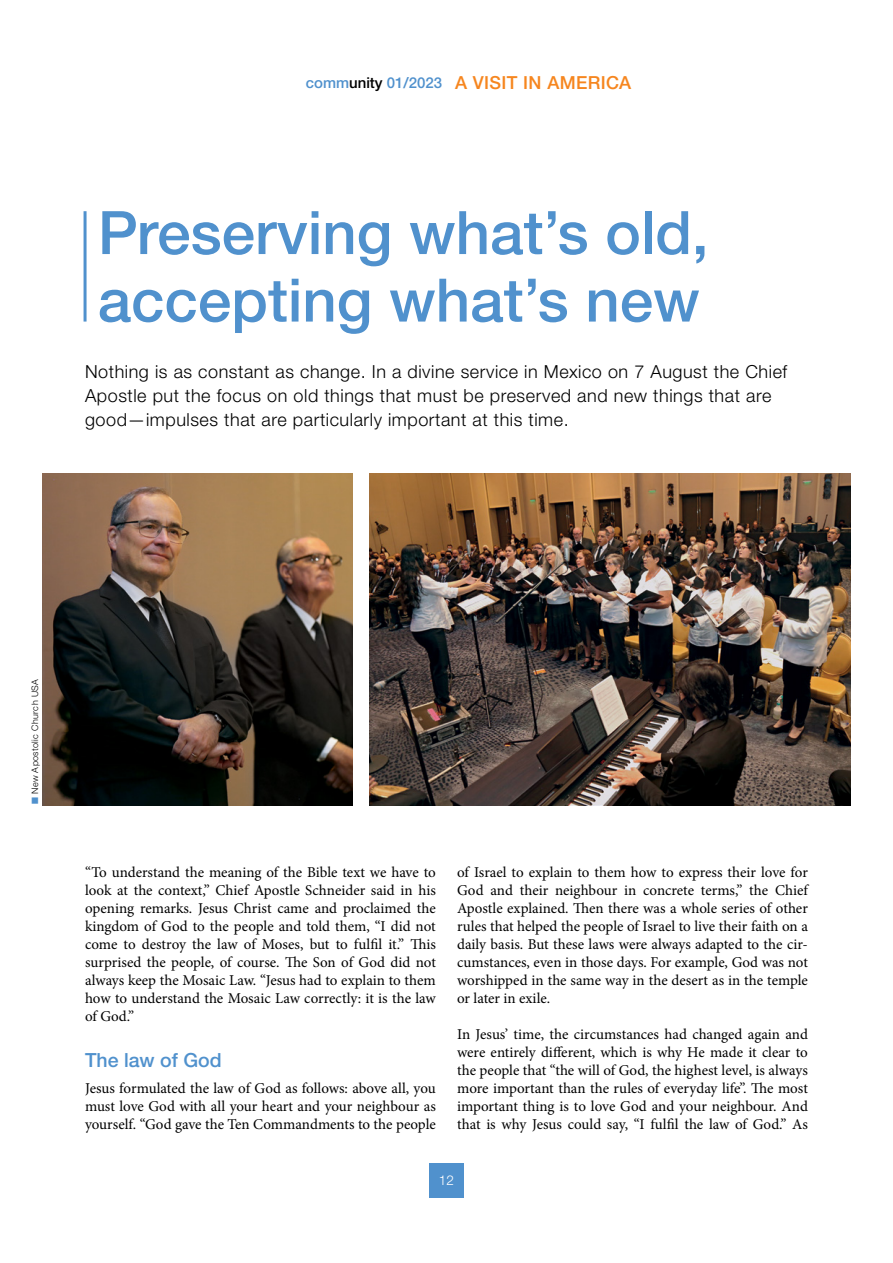
<style>
.page{position:relative;width:893px;height:1263px;background:#fff}
.page>*{position:absolute;margin:0;border:0;box-sizing:border-box;transform-origin:0 0}
.t1{font:500 60px/67.5px "Helvetica Neue LTW1 G";color:#5091cd}
.t2{font:500 19.5px "Helvetica Neue LTW1 G";color:#5091cd}
.t3{font:300 18px/24px "Helvetica Neue LTW1 G";letter-spacing:.03em;color:#000}
.t4{font:500 18px "Helvetica Neue LTW1 G";letter-spacing:.02em;color:#f6861f}
.t5{font:15px/18px "Minion Pro";color:#000;text-align:justify}
.t6{font:300 13.5px "Helvetica Neue LTW1 G";color:#fff}
.t7{font:300 9px "Helvetica Neue LTW1 G";letter-spacing:.04em;color:#000}
.s1{font-size:15px;color:#5091cd}
.s2{font-size:15px;color:#000}
.s3{color:#5091cd}
</style>
<div class="page">
<div style="left:429px;top:1163px;width:34px;height:34px;background:#5091cd"></div>
<img style="left:43px;top:473px;width:310px;height:332px">
<img style="left:370px;top:473px;width:480px;height:332px">
<hr style="left:84px;top:211px;width:3px;height:111px;background:#5091cd">
<p class="t4" style="left:306px;top:72px;width:327px"><span class="s1">comm</span><span class="s2">unity</span> <span class="s1">01/2023</span> A VISIT IN AMERICA</p>
<h1 class="t1" style="left:98px;top:199px;width:612px">Preserving what’s old, accepting what’s new</h1>
<p class="t3" style="left:85px;top:359px;width:704px">Nothing is as constant as change. In a divine service in Mexico on 7 August the Chief<br>Apostle put the focus on old things that must be preserved and new things that are good—impulses that are particularly important at this time.</p>
<p class="t7" style="left:30px;top:804px;width:126px;rotate:-90deg"><span class="s3">■</span> New Apostolic Church USA</p>
<p class="t5" style="left:85px;top:863px;width:352px">“To understand the meaning of the Bible text we have to look at the context,” Chief Apostle Schneider said in his opening remarks. Jesus Christ came and proclaimed the kingdom of God to the people and told them, “I did not come to destroy the law of Moses, but to fulfil it.” This surprised the people, of course. The Son of God did not always keep the Mosaic Law. “Jesus had to explain to them how to understand the Mosaic Law correctly: it is the law of God.”</p>
<h2 class="t2" style="left:85px;top:1048px;width:138px">The law of God</h2>
<p class="t5" style="left:85px;top:1079px;width:352px">Jesus formulated the law of God as follows: above all, you must love God with all your heart and your neighbour as yourself. “God gave the Ten Commandments to the people</p>
<p class="t5" style="left:457px;top:863px;width:352px">of Israel to explain to them how to express their love for God and their neighbour in concrete terms,” the Chief Apostle explained. Then there was a whole series of other rules that helped the people of Israel to live their faith on a daily basis. But these laws were always adapted to the cir&shy;cumstances, even in those days. For example, God was not worshipped in the same way in the desert as in the temple or later in exile.</p>
<p class="t5" style="left:457px;top:1025px;width:352px">In Jesus’ time, the circumstances had changed again and were entirely different, which is why He made it clear to the people that “the will of God, the highest level, is always more important than the rules of everyday life”. The most important thing is to love God and your neighbour. And that is why Jesus could say, “I fulfil the law of God.” As</p>
<p class="t6" style="left:439px;top:1172px;width:17px">12</p>
</div>
